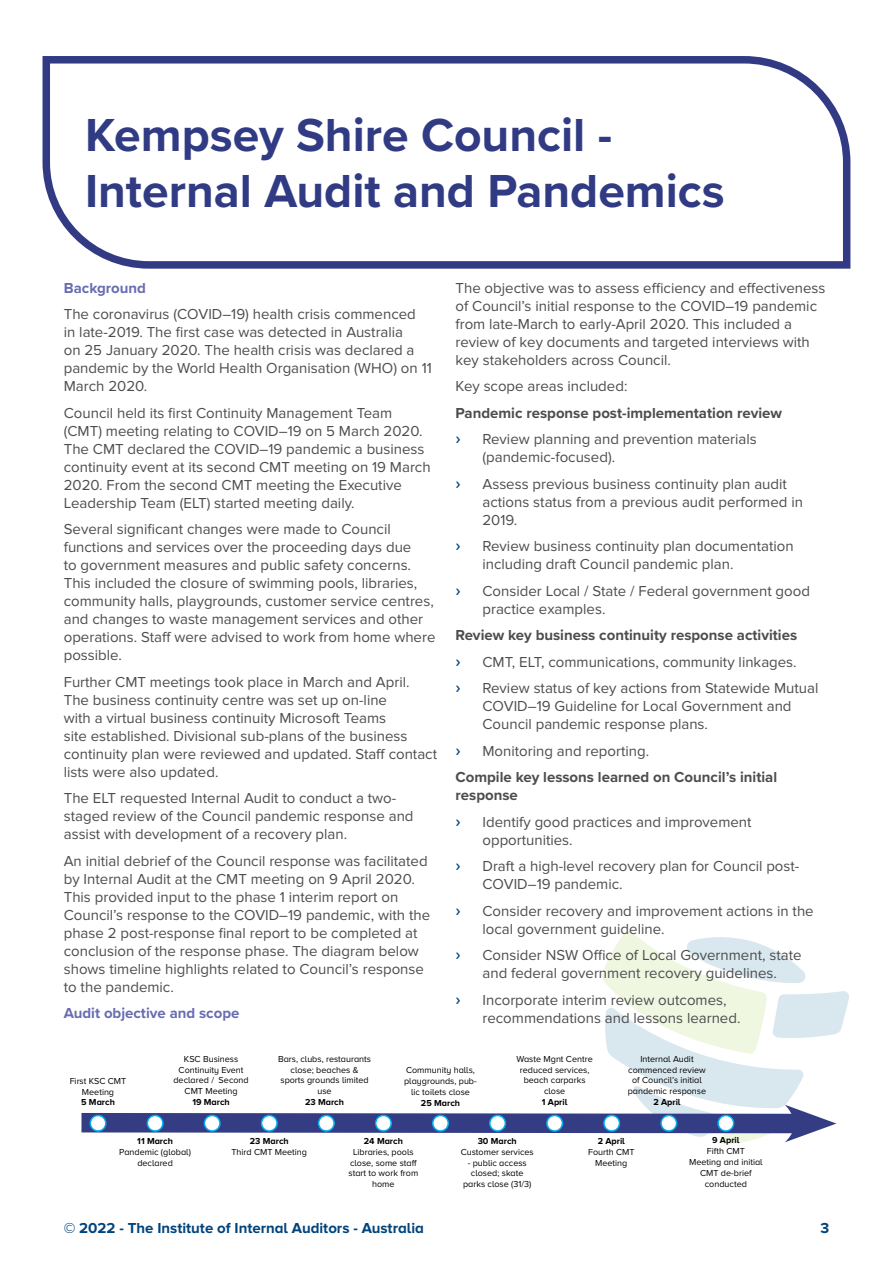
<style>
.page{position:relative;width:893px;height:1263px;background:#fff}
.page>*{position:absolute;margin:0;border:0;box-sizing:border-box;transform-origin:0 0}
.t1{font:700 48px/55.5px "Proxima Nova";color:#303b84}
.t2{font:15px/18px "Proxima Nova";color:#4d4d4f}
.t3{font:700 15px/18px "Proxima Nova";color:#4d4d4f}
.t4{font:700 15px "Proxima Nova A";color:#00447c}
.t5{font:700 15px "Proxima Nova";color:#686cb2}
.t6{font:15px "Cabin";color:#00447c}
.t7{font:9px/10.8px "Proxima Nova A";color:#000;text-align:center}
.t8{font:700 9px "Proxima Nova A";color:#000}
</style>
<div class="page">
<svg style="left:42px;top:56px;width:809px;height:213px"></svg>
<svg style="left:81px;top:931px;width:768px;height:213px"></svg>
<div style="left:90px;top:1115px;width:16px;height:16px;background:#fff;border-radius:50%"></div>
<div style="left:90px;top:1115px;width:17px;height:17px;border:2px solid #00aeef;border-radius:50%"></div>
<div style="left:262px;top:1115px;width:15px;height:16px;background:#fff;border-radius:50%"></div>
<div style="left:261px;top:1115px;width:17px;height:17px;border:2px solid #00aeef;border-radius:50%"></div>
<div style="left:204px;top:1115px;width:16px;height:16px;background:#fff;border-radius:50%"></div>
<div style="left:204px;top:1115px;width:17px;height:17px;border:2px solid #00aeef;border-radius:50%"></div>
<div style="left:147px;top:1115px;width:16px;height:16px;background:#fff;border-radius:50%"></div>
<div style="left:147px;top:1115px;width:17px;height:17px;border:2px solid #00aeef;border-radius:50%"></div>
<div style="left:718px;top:1115px;width:16px;height:16px;background:#fff;border-radius:50%"></div>
<div style="left:717px;top:1115px;width:17px;height:17px;border:2px solid #00aeef;border-radius:50%"></div>
<div style="left:661px;top:1115px;width:16px;height:16px;background:#fff;border-radius:50%"></div>
<div style="left:660px;top:1115px;width:17px;height:17px;border:2px solid #00aeef;border-radius:50%"></div>
<div style="left:604px;top:1115px;width:15px;height:16px;background:#fff;border-radius:50%"></div>
<div style="left:603px;top:1115px;width:17px;height:17px;border:2px solid #00aeef;border-radius:50%"></div>
<div style="left:547px;top:1115px;width:15px;height:16px;background:#fff;border-radius:50%"></div>
<div style="left:546px;top:1115px;width:17px;height:17px;border:2px solid #00aeef;border-radius:50%"></div>
<div style="left:490px;top:1115px;width:15px;height:16px;background:#fff;border-radius:50%"></div>
<div style="left:489px;top:1115px;width:17px;height:17px;border:2px solid #00aeef;border-radius:50%"></div>
<div style="left:433px;top:1115px;width:15px;height:16px;background:#fff;border-radius:50%"></div>
<div style="left:432px;top:1115px;width:17px;height:17px;border:2px solid #00aeef;border-radius:50%"></div>
<div style="left:376px;top:1115px;width:15px;height:16px;background:#fff;border-radius:50%"></div>
<div style="left:375px;top:1115px;width:17px;height:17px;border:2px solid #00aeef;border-radius:50%"></div>
<div style="left:319px;top:1115px;width:15px;height:16px;background:#fff;border-radius:50%"></div>
<div style="left:318px;top:1115px;width:17px;height:17px;border:2px solid #00aeef;border-radius:50%"></div>
<h1 class="t1" style="left:85px;top:107px;width:641px">Kempsey Shire Council -<br>Internal Audit and Pandemics</h1>
<p class="t5" style="left:64px;top:276px;width:84px">Background</p>
<p class="t2" style="left:64px;top:305px;width:370px">The coronavirus (COVID–19) health crisis commenced<br>in late-2019. The first case was detected in Australia<br>on 25 January 2020. The health crisis was declared a pandemic by the World Health Organisation (WHO) on 11<br>March 2020.</p>
<p class="t2" style="left:64px;top:404px;width:368px">Council held its first Continuity Management Team (CMT) meeting relating to COVID–19 on 5 March 2020.<br>The CMT declared the COVID–19 pandemic a business continuity event at its second CMT meeting on 19 March 2020. From the second CMT meeting the Executive Leadership Team (ELT) started meeting daily.</p>
<p class="t2" style="left:64px;top:520px;width:373px">Several significant changes were made to Council functions and services over the proceeding days due<br>to government measures and public safety concerns.<br>This included the closure of swimming pools, libraries, community halls, playgrounds, customer service centres, and changes to waste management services and other operations. Staff were advised to work from home where possible.</p>
<p class="t2" style="left:64px;top:673px;width:375px">Further CMT meetings took place in March and April.<br>The business continuity centre was set up on-line<br>with a virtual business continuity Microsoft Teams<br>site established. Divisional sub-plans of the business continuity plan were reviewed and updated. Staff contact lists were also updated.</p>
<p class="t2" style="left:64px;top:789px;width:351px">The ELT requested Internal Audit to conduct a two&shy;staged review of the Council pandemic response and assist with development of a recovery plan.</p>
<p class="t2" style="left:64px;top:852px;width:368px">An initial debrief of the Council response was facilitated by Internal Audit at the CMT meeting on 9 April 2020.<br>This provided input to the phase 1 interim report on Council’s response to the COVID–19 pandemic, with the phase 2 post-response final report to be completed at conclusion of the response phase. The diagram below shows timeline highlights related to Council’s response to the pandemic.</p>
<p class="t5" style="left:64px;top:1002px;width:177px">Audit objective and scope</p>
<p class="t2" style="left:455px;top:279px;width:371px">The objective was to assess efficiency and effectiveness of Council’s initial response to the COVID–19 pandemic from late-March to early-April 2020. This included a review of key documents and targeted interviews with key stakeholders across Council.</p>
<p class="t2" style="left:455px;top:377px;width:173px">Key scope areas included:</p>
<p class="t3" style="left:455px;top:403px;width:328px">Pandemic response post-implementation review</p>
<p class="t6" style="left:455px;top:430px;width:6px">›</p>
<p class="t2" style="left:482px;top:430px;width:276px">Review planning and prevention materials (pandemic-focused).</p>
<p class="t6" style="left:455px;top:474px;width:6px">›</p>
<p class="t2" style="left:482px;top:475px;width:322px">Assess previous business continuity plan audit actions status from a previous audit performed in<br>2019.</p>
<p class="t6" style="left:455px;top:537px;width:6px">›</p>
<p class="t2" style="left:482px;top:537px;width:313px">Review business continuity plan documentation including draft Council pandemic plan.</p>
<p class="t6" style="left:455px;top:581px;width:6px">›</p>
<p class="t2" style="left:482px;top:582px;width:329px">Consider Local / State / Federal government good practice examples.</p>
<p class="t3" style="left:455px;top:626px;width:343px">Review key business continuity response activities</p>
<p class="t6" style="left:455px;top:652px;width:6px">›</p>
<p class="t2" style="left:482px;top:653px;width:316px">CMT, ELT, communications, community linkages.</p>
<p class="t6" style="left:455px;top:679px;width:6px">›</p>
<p class="t2" style="left:482px;top:679px;width:337px">Review status of key actions from Statewide Mutual<br>COVID–19 Guideline for Local Government and<br>Council pandemic response plans.</p>
<p class="t6" style="left:455px;top:741px;width:6px">›</p>
<p class="t2" style="left:482px;top:742px;width:168px">Monitoring and reporting.</p>
<p class="t3" style="left:455px;top:768px;width:323px">Compile key lessons learned on Council’s initial response</p>
<p class="t6" style="left:455px;top:812px;width:6px">›</p>
<p class="t2" style="left:482px;top:813px;width:271px">Identify good practices and improvement opportunities.</p>
<p class="t6" style="left:455px;top:857px;width:6px">›</p>
<p class="t2" style="left:482px;top:857px;width:318px">Draft a high-level recovery plan for Council post-<br>COVID–19 pandemic.</p>
<p class="t6" style="left:455px;top:901px;width:6px">›</p>
<p class="t2" style="left:482px;top:902px;width:333px">Consider recovery and improvement actions in the local government guideline.</p>
<p class="t6" style="left:455px;top:946px;width:6px">›</p>
<p class="t2" style="left:482px;top:946px;width:321px">Consider NSW Office of Local Government, state and federal government recovery guidelines.</p>
<p class="t6" style="left:455px;top:990px;width:6px">›</p>
<p class="t2" style="left:482px;top:991px;width:259px">Incorporate interim review outcomes, recommendations and lessons learned.</p>
<p class="t7" style="left:70px;top:1075px;width:58px">First KSC CMT<br>Meeting</p>
<p class="t8" style="left:81px;top:1097px;width:35px">5 March</p>
<p class="t7" style="left:173px;top:1053px;width:77px">KSC Business<br>Continuity Event declared / Second<br>CMT Meeting</p>
<p class="t8" style="left:192px;top:1097px;width:39px">19 March</p>
<p class="t7" style="left:278px;top:1053px;width:94px">Bars, clubs, restaurants close; beaches &amp; sports grounds limited use</p>
<p class="t8" style="left:305px;top:1097px;width:40px">23 March</p>
<p class="t7" style="left:404px;top:1065px;width:74px">Community halls, playgrounds, pub&shy;lic toilets close</p>
<p class="t8" style="left:421px;top:1097px;width:41px">25 March</p>
<p class="t7" style="left:517px;top:1053px;width:78px">Waste Mgnt Centre reduced services, beach carparks close</p>
<p class="t8" style="left:542px;top:1097px;width:27px">1 April</p>
<p class="t7" style="left:628px;top:1053px;width:80px">Internal Audit commenced review of Council’s initial pandemic response</p>
<p class="t8" style="left:653px;top:1097px;width:29px">2 April</p>
<p class="t8" style="left:137px;top:1136px;width:37px">11 March</p>
<p class="t7" style="left:119px;top:1146px;width:73px">Pandemic (global) declared</p>
<p class="t8" style="left:250px;top:1136px;width:40px">23 March</p>
<p class="t7" style="left:231px;top:1146px;width:77px">Third CMT Meeting</p>
<p class="t8" style="left:364px;top:1136px;width:41px">24 March</p>
<p class="t7" style="left:349px;top:1146px;width:71px">Libraries, pools close, some staff start to work from home</p>
<p class="t8" style="left:478px;top:1136px;width:41px">30 March</p>
<p class="t7" style="left:461px;top:1146px;width:75px">Customer services</p>
<p class="t7" style="left:463px;top:1157px;width:70px">- public access closed; skate parks close (31/3)</p>
<p class="t8" style="left:598px;top:1136px;width:29px">2 April</p>
<p class="t7" style="left:588px;top:1146px;width:48px">Fourth CMT<br>Meeting</p>
<p class="t8" style="left:712px;top:1135px;width:29px">9 April</p>
<p class="t7" style="left:689px;top:1146px;width:75px">Fifth CMT<br>Meeting and initial<br>CMT de-brief conducted</p>
<p class="t4" style="left:64px;top:1219px;width:362px">© 2022 - The Institute of Internal Auditors - Australia</p>
<p class="t4" style="left:820px;top:1219px;width:10px">3</p>
</div>
